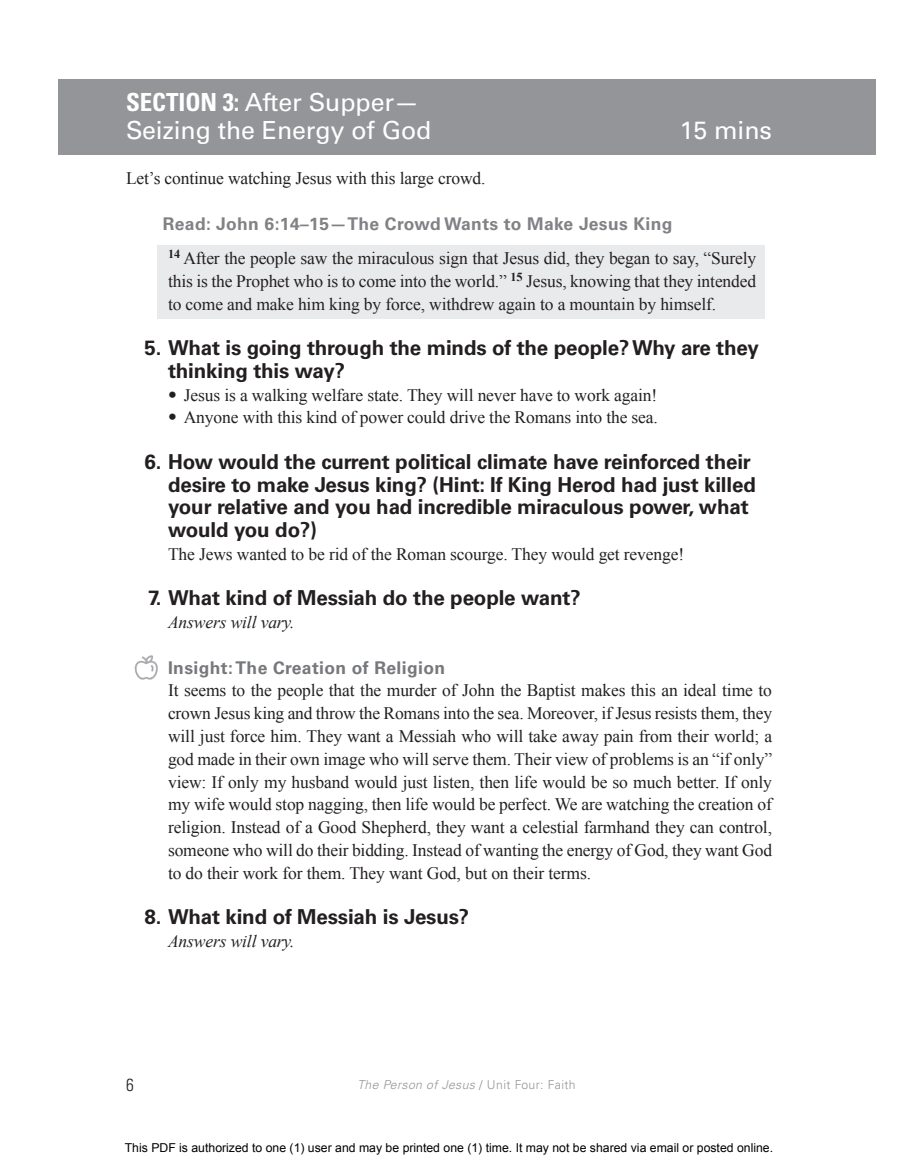
<style>
.page{position:relative;width:898px;height:1166px;background:#fff}
.page>*{position:absolute;margin:0;border:0;box-sizing:border-box;transform-origin:0 0}
.t1{font:24.85px/28px "Univers LT Std";letter-spacing:-.005em;color:#fff}
.t2{font:700 20.65px/22.8px "Univers LT Std";letter-spacing:-.01em;color:#231f20}
.t3{font:17.5px/22.8px "Times New Roman";letter-spacing:-.01em;color:#231f20;text-align:justify}
.t4{font:700 17.5px "Univers LT Std";letter-spacing:.02em;color:#808285}
.t5{font:italic 17.5px "Times New Roman";letter-spacing:-.005em;color:#231f20}
.t6{font:700 17.5px "Univers LT Std";letter-spacing:.02em;color:#76787b}
.t7{font:300 condensed 17.5px "Univers LT Std";color:#231f20}
.t8{font:12.25px "Arial";color:#000}
.t9{font:italic 300 12.25px "Univers LT Std";letter-spacing:.03em;color:#939598}
.s1{font-weight:700;font-stretch:condensed}
.s2{font-family:"Univers LT Std";font-weight:300}
.s3{font-style:normal}
</style>
<div class="page">
<div style="left:58px;top:79px;width:817px;height:75px;background:#939598"></div>
<div style="left:158px;top:245px;width:607px;height:73px;background:#e9eaeb"></div>
<svg style="left:134px;top:655px;width:24px;height:24px"></svg>
<h1 class="t1" style="left:126px;top:88px;width:307px"><span class="s1">SECTION 3:</span> After Supper—<br>Seizing the Energy of God</h1>
<h1 class="t1" style="left:680px;top:116px;width:94px">15 mins</h1>
<p class="t3" style="left:126px;top:167px;width:361px">Let’s continue watching Jesus with this large crowd.</p>
<p class="t4" style="left:163px;top:213px;width:511px">Read: John 6:14–15—The Crowd Wants to Make Jesus King</p>
<p class="t3" style="left:168px;top:246px;width:590px"><sup>14</sup> After the people saw the miraculous sign that Jesus did, they began to say, “Surely this is the Prophet who is to come into the world.” <sup>15</sup> Jesus, knowing that they intended to come and make him king by force, withdrew again to a mountain by himself.</p>
<p class="t2" style="left:168px;top:336px;width:592px;text-indent:-24px">5. What is going through the minds of the people? Why are they thinking this way?</p>
<p class="t3" style="left:168px;top:383px;width:491px"><span class="s2">•</span> Jesus is a walking welfare state. They will never have to work again!</p>
<p class="t3" style="left:168px;top:406px;width:491px"><span class="s2">•</span> Anyone with this kind of power could drive the Romans into the sea.</p>
<p class="t2" style="left:168px;top:450px;width:589px;text-indent:-24px">6. How would the current political climate have reinforced their desire to make Jesus king? (Hint: If King Herod had just killed your relative and you had incredible miraculous power, what would you do?)</p>
<p class="t3" style="left:168px;top:542px;width:518px">The Jews wanted to be rid of the Roman scourge. They would get revenge!</p>
<p class="t2" style="left:148px;top:587px;width:434px">7. What kind of Messiah do the people want?</p>
<p class="t5" style="left:168px;top:610px;width:128px">Answers will vary.</p>
<p class="t6" style="left:168px;top:657px;width:279px">Insight: The Creation of Religion</p>
<p class="t3" style="left:168px;top:679px;width:605px">It seems to the people that the murder of John the Baptist makes this an ideal time to crown Jesus king and throw the Romans into the sea. Moreover, if Jesus resists them, they will just force him. They want a Messiah who will take away pain from their world; a god made in their own image who will serve them. Their view of problems is an “if only” view: If only my husband would just listen, then life would be so much better. If only my wife would stop nagging, then life would be perfect. We are watching the creation of religion. Instead of a Good Shepherd, they want a celestial farmhand they can control, someone who will do their bidding. Instead of wanting the energy of God, they want God to do their work for them. They want God, but on their terms.</p>
<p class="t2" style="left:144px;top:905px;width:326px">8. What kind of Messiah is Jesus?</p>
<p class="t5" style="left:168px;top:929px;width:128px">Answers will vary.</p>
<p class="t7" style="left:126px;top:1074px;width:9px">6</p>
<p class="t9" style="left:357px;top:1077px;width:220px">The Person of Jesus <span class="s3">/ Unit Four: Faith</span></p>
<p class="t8" style="left:125px;top:1139px;width:650px">This PDF is authorized to one (1) user and may be printed one (1) time. It may not be shared via email or posted online.</p>
</div>
